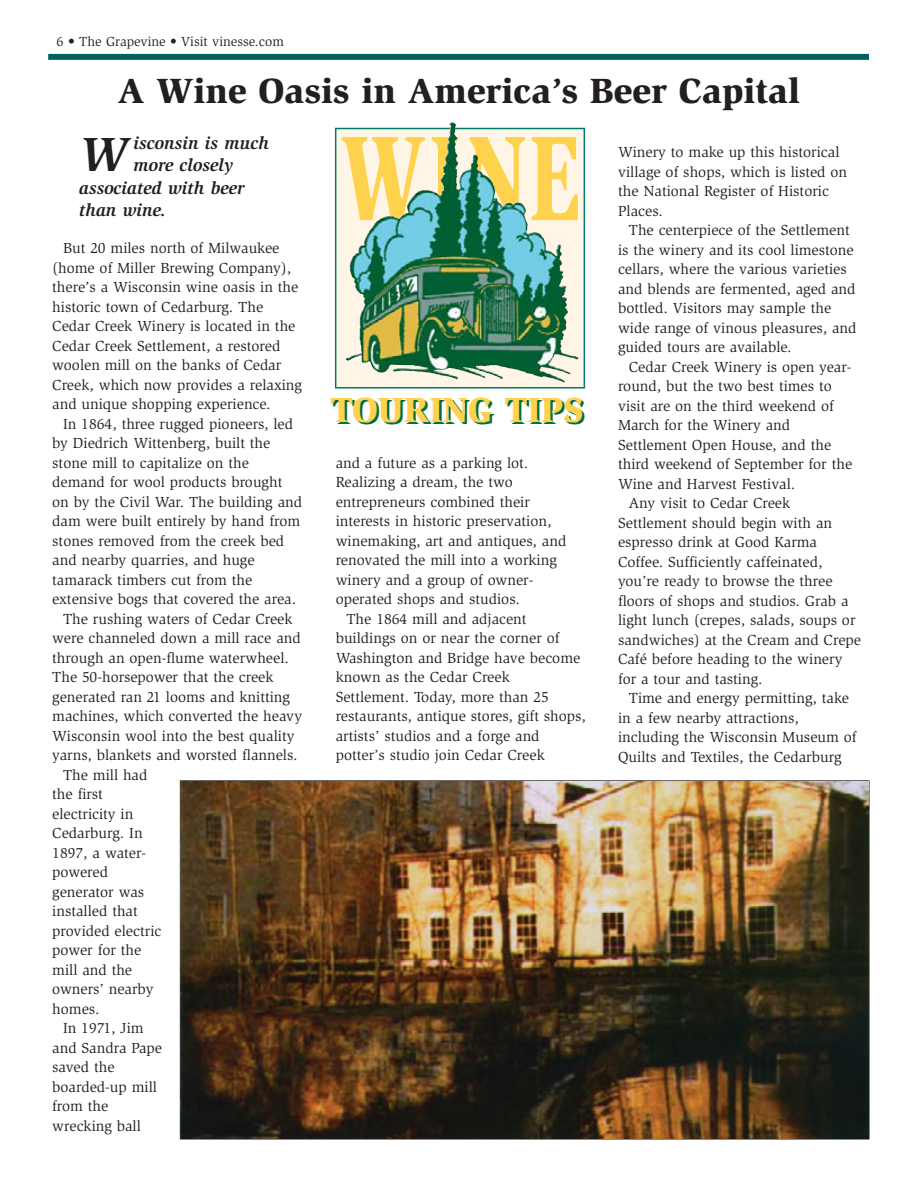
<style>
.page{position:relative;width:918px;height:1188px;background:#fff}
.page>*{position:absolute;margin:0;border:0;box-sizing:border-box;transform-origin:0 0}
.t1{font:900 124.05px "Slimbach";color:#ffd24e;scale:.67 1}
.t2{font:italic 700 49.2px "Slimbach";color:#231f20}
.t3{font:900 36px "Slimbach";color:#231f20}
.t4{font:900 35.85px "Slimbach";color:#00703c}
.t5{font:italic 700 18px "Slimbach";color:#231f20}
.t6{font:15px/19.5px "Slimbach";color:#231f20}
.t7{font:13.5px "Slimbach";color:#231f20}
</style>
<div class="page">
<div style="left:48px;top:54px;width:821px;height:6px;background:#00645e"></div>
<img style="left:181px;top:781px;width:688px;height:358px">
<img style="left:338px;top:131px;width:244px;height:255px">
<div style="left:335px;top:128px;width:250px;height:261px;border:2px solid #007d68"></div>
<img style="left:454px;top:123px;width:22px;height:66px">
<p class="t7" style="left:57px;top:36px;width:229px">6 • The Grapevine • Visit vinesse.com</p>
<h3 class="t3" style="left:118px;top:77px;width:684px">A Wine Oasis in America’s Beer Capital</h3>
<h2 class="t2" style="left:79px;top:136px;width:51px">W</h2>
<p class="t5" style="left:133px;top:136px;width:137px">isconsin is much</p>
<p class="t5" style="left:133px;top:158px;width:101px">more closely</p>
<p class="t5" style="left:79px;top:181px;width:167px">associated with beer</p>
<p class="t5" style="left:79px;top:203px;width:89px">than wine.</p>
<p class="t6" style="left:52px;top:240px;width:251px;text-indent:11px">But 20 miles north of Milwaukee (home of Miller Brewing Company), there’s a Wisconsin wine oasis in the historic town of Cedarburg. The Cedar Creek Winery is located in the Cedar Creek Settlement, a restored woolen mill on the banks of Cedar Creek, which now provides a relaxing and unique shopping experience.</p>
<p class="t6" style="left:63px;top:415px;width:232px">In 1864, three rugged pioneers, led</p>
<p class="t6" style="left:52px;top:435px;width:220px">by Diedrich Wittenberg, built the</p>
<p class="t6" style="left:52px;top:454px;width:198px">stone mill to capitalize on the</p>
<p class="t6" style="left:52px;top:474px;width:232px">demand for wool products brought</p>
<p class="t6" style="left:52px;top:493px;width:251px">on by the Civil War. The building and</p>
<p class="t6" style="left:52px;top:513px;width:249px">dam were built entirely by hand from</p>
<p class="t6" style="left:52px;top:532px;width:234px">stones removed from the creek bed</p>
<p class="t6" style="left:52px;top:552px;width:204px">and nearby quarries, and huge</p>
<p class="t6" style="left:52px;top:571px;width:202px">tamarack timbers cut from the</p>
<p class="t6" style="left:52px;top:591px;width:245px">extensive bogs that covered the area.</p>
<p class="t6" style="left:63px;top:610px;width:231px">The rushing waters of Cedar Creek</p>
<p class="t6" style="left:52px;top:630px;width:250px">were channeled down a mill race and</p>
<p class="t6" style="left:52px;top:649px;width:238px">through an open-flume waterwheel.</p>
<p class="t6" style="left:52px;top:669px;width:223px">The 50-horsepower that the creek</p>
<p class="t6" style="left:52px;top:688px;width:239px">generated ran 21 looms and knitting</p>
<p class="t6" style="left:52px;top:708px;width:251px">machines, which converted the heavy</p>
<p class="t6" style="left:52px;top:727px;width:244px">Wisconsin wool into the best quality</p>
<p class="t6" style="left:52px;top:747px;width:247px">yarns, blankets and worsted flannels.</p>
<p class="t6" style="left:63px;top:766px;width:86px">The mill had</p>
<p class="t6" style="left:52px;top:786px;width:52px">the first</p>
<p class="t6" style="left:52px;top:805px;width:83px">electricity in</p>
<p class="t6" style="left:52px;top:825px;width:92px">Cedarburg. In</p>
<p class="t6" style="left:52px;top:844px;width:96px">1897, a water-</p>
<p class="t6" style="left:52px;top:864px;width:57px">powered</p>
<p class="t6" style="left:52px;top:883px;width:94px">generator was</p>
<p class="t6" style="left:52px;top:903px;width:87px">installed that</p>
<p class="t6" style="left:52px;top:922px;width:111px">provided electric</p>
<p class="t6" style="left:52px;top:942px;width:91px">power for the</p>
<p class="t6" style="left:52px;top:961px;width:81px">mill and the</p>
<p class="t6" style="left:52px;top:981px;width:103px">owners’ nearby</p>
<p class="t6" style="left:52px;top:1000px;width:49px">homes.</p>
<p class="t6" style="left:63px;top:1020px;width:82px">In 1971, Jim</p>
<p class="t6" style="left:52px;top:1039px;width:111px">and Sandra Pape</p>
<p class="t6" style="left:52px;top:1059px;width:64px">saved the</p>
<p class="t6" style="left:52px;top:1078px;width:106px">boarded-up mill</p>
<p class="t6" style="left:52px;top:1098px;width:58px">from the</p>
<p class="t6" style="left:52px;top:1117px;width:90px">wrecking ball</p>
<h1 class="t1" style="left:340px;top:131px;width:360px">WINE</h1>
<h3 class="t4" style="left:332px;top:398px;width:255px">TOURING TIPS</h3>
<p class="t6" style="left:336px;top:454px;width:194px">and a future as a parking lot.</p>
<p class="t6" style="left:336px;top:474px;width:179px">Realizing a dream, the two</p>
<p class="t6" style="left:336px;top:493px;width:196px">entrepreneurs combined their</p>
<p class="t6" style="left:336px;top:513px;width:217px">interests in historic preservation,</p>
<p class="t6" style="left:336px;top:532px;width:232px">winemaking, art and antiques, and</p>
<p class="t6" style="left:336px;top:552px;width:223px">renovated the mill into a working</p>
<p class="t6" style="left:336px;top:571px;width:199px">winery and a group of owner-</p>
<p class="t6" style="left:336px;top:591px;width:186px">operated shops and studios.</p>
<p class="t6" style="left:346px;top:610px;width:182px">The 1864 mill and adjacent</p>
<p class="t6" style="left:336px;top:630px;width:225px">buildings on or near the corner of</p>
<p class="t6" style="left:336px;top:649px;width:246px">Washington and Bridge have become</p>
<p class="t6" style="left:336px;top:669px;width:176px">known as the Cedar Creek</p>
<p class="t6" style="left:336px;top:688px;width:215px">Settlement. Today, more than 25</p>
<p class="t6" style="left:336px;top:708px;width:252px">restaurants, antique stores, gift shops,</p>
<p class="t6" style="left:336px;top:727px;width:205px">artists’ studios and a forge and</p>
<p class="t6" style="left:336px;top:747px;width:211px">potter’s studio join Cedar Creek</p>
<p class="t6" style="left:618px;top:144px;width:231px">Winery to make up this historical village of shops, which is listed on the National Register of Historic<br>Places.</p>
<p class="t6" style="left:618px;top:222px;width:240px;text-indent:11px">The centerpiece of the Settlement is the winery and its cool limestone cellars, where the various varieties and blends are fermented, aged and bottled. Visitors may sample the wide range of vinous pleasures, and guided tours are available.</p>
<p class="t6" style="left:629px;top:358px;width:224px">Cedar Creek Winery is open year-</p>
<p class="t6" style="left:618px;top:378px;width:215px">round, but the two best times to</p>
<p class="t6" style="left:618px;top:397px;width:217px">visit are on the third weekend of</p>
<p class="t6" style="left:618px;top:417px;width:174px">March for the Winery and</p>
<p class="t6" style="left:618px;top:436px;width:215px">Settlement Open House, and the</p>
<p class="t6" style="left:618px;top:456px;width:236px">third weekend of September for the</p>
<p class="t6" style="left:618px;top:475px;width:179px">Wine and Harvest Festival.</p>
<p class="t6" style="left:629px;top:495px;width:163px">Any visit to Cedar Creek</p>
<p class="t6" style="left:618px;top:514px;width:216px">Settlement should begin with an</p>
<p class="t6" style="left:618px;top:534px;width:201px">espresso drink at Good Karma</p>
<p class="t6" style="left:618px;top:553px;width:206px">Coffee. Sufficiently caffeinated,</p>
<p class="t6" style="left:618px;top:573px;width:216px">you’re ready to browse the three</p>
<p class="t6" style="left:618px;top:592px;width:232px">floors of shops and studios. Grab a</p>
<p class="t6" style="left:618px;top:612px;width:239px">light lunch (crepes, salads, soups or</p>
<p class="t6" style="left:618px;top:631px;width:245px">sandwiches) at the Cream and Crepe</p>
<p class="t6" style="left:618px;top:651px;width:226px">Café before heading to the winery</p>
<p class="t6" style="left:618px;top:670px;width:146px">for a tour and tasting.</p>
<p class="t6" style="left:629px;top:690px;width:222px">Time and energy permitting, take</p>
<p class="t6" style="left:618px;top:709px;width:182px">in a few nearby attractions,</p>
<p class="t6" style="left:618px;top:729px;width:240px">including the Wisconsin Museum of</p>
<p class="t6" style="left:618px;top:748px;width:225px">Quilts and Textiles, the Cedarburg</p>
</div>
